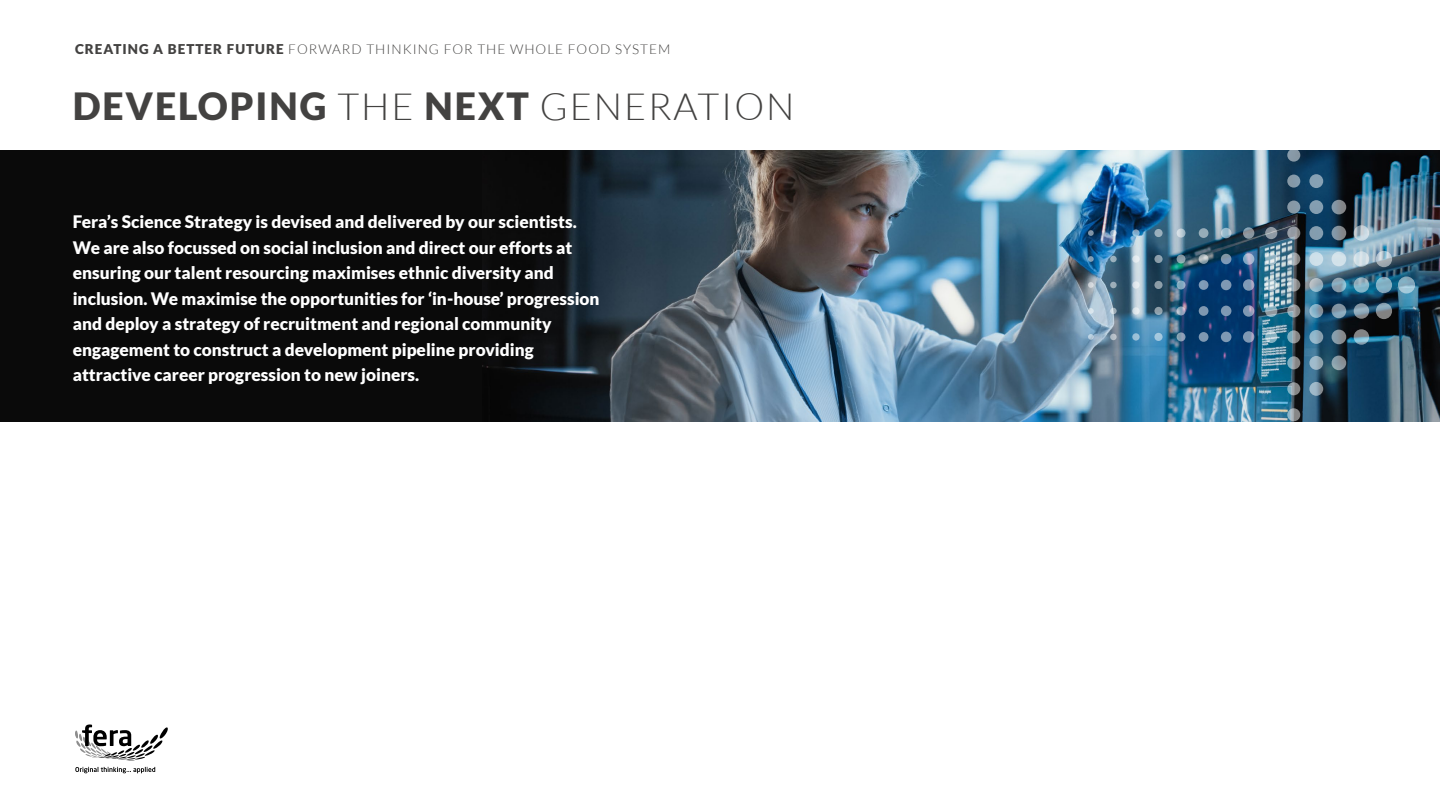
<style>
.page{position:relative;width:1440px;height:810px;background:#fff}
.page>*{position:absolute;margin:0;border:0;box-sizing:border-box;transform-origin:0 0}
.t1{font:900 37.5px "Lato";letter-spacing:.05em;color:#434241}
.t2{font:900 17.25px/25.5px "Lato";color:#fff}
.t3{font:300 13.5px "Lato";letter-spacing:.075em;color:#434241}
.s1{font-weight:900}
.s2{font-weight:300}
</style>
<div class="page">
<div style="left:0;top:150px;width:1440px;height:272px;background:#0a0a0a"></div>
<img style="left:486px;top:150px;width:954px;height:272px">
<svg style="left:1398px;top:276px;width:17px;height:18px"></svg>
<svg style="left:1376px;top:251px;width:16px;height:16px"></svg>
<svg style="left:1376px;top:277px;width:16px;height:16px"></svg>
<svg style="left:1376px;top:303px;width:16px;height:16px"></svg>
<svg style="left:1354px;top:225px;width:15px;height:16px"></svg>
<svg style="left:1354px;top:251px;width:15px;height:16px"></svg>
<svg style="left:1354px;top:277px;width:15px;height:16px"></svg>
<svg style="left:1354px;top:303px;width:15px;height:16px"></svg>
<svg style="left:1354px;top:329px;width:15px;height:16px"></svg>
<svg style="left:1332px;top:200px;width:14px;height:14px"></svg>
<svg style="left:1332px;top:226px;width:14px;height:14px"></svg>
<div style="left:1332px;top:252px;width:14px;height:14px;background:#d3e2ea;border-radius:50%"></div>
<svg style="left:1332px;top:278px;width:14px;height:14px"></svg>
<svg style="left:1332px;top:304px;width:14px;height:14px"></svg>
<svg style="left:1332px;top:330px;width:14px;height:14px"></svg>
<svg style="left:1332px;top:356px;width:14px;height:14px"></svg>
<div style="left:1309px;top:174px;width:14px;height:14px;background:#86a1b4;border-radius:50%"></div>
<div style="left:1309px;top:200px;width:14px;height:14px;background:#849eb1;border-radius:50%"></div>
<div style="left:1309px;top:226px;width:14px;height:14px;background:#849daf;border-radius:50%"></div>
<div style="left:1309px;top:252px;width:14px;height:14px;background:#cee0ea;border-radius:50%"></div>
<svg style="left:1309px;top:278px;width:14px;height:14px"></svg>
<svg style="left:1309px;top:304px;width:14px;height:14px"></svg>
<svg style="left:1309px;top:330px;width:14px;height:14px"></svg>
<svg style="left:1309px;top:356px;width:14px;height:14px"></svg>
<svg style="left:1309px;top:382px;width:14px;height:14px"></svg>
<svg style="left:1287px;top:149px;width:13px;height:13px"></svg>
<svg style="left:1287px;top:175px;width:13px;height:13px"></svg>
<svg style="left:1287px;top:201px;width:13px;height:13px"></svg>
<svg style="left:1287px;top:226px;width:13px;height:14px"></svg>
<svg style="left:1287px;top:252px;width:13px;height:14px"></svg>
<svg style="left:1287px;top:278px;width:13px;height:13px"></svg>
<svg style="left:1287px;top:304px;width:13px;height:13px"></svg>
<svg style="left:1287px;top:330px;width:13px;height:13px"></svg>
<svg style="left:1287px;top:356px;width:13px;height:13px"></svg>
<svg style="left:1287px;top:382px;width:13px;height:13px"></svg>
<svg style="left:1287px;top:408px;width:13px;height:13px"></svg>
<svg style="left:1265px;top:227px;width:12px;height:12px"></svg>
<svg style="left:1265px;top:253px;width:12px;height:12px"></svg>
<svg style="left:1265px;top:279px;width:12px;height:12px"></svg>
<svg style="left:1265px;top:305px;width:12px;height:12px"></svg>
<svg style="left:1265px;top:331px;width:12px;height:12px"></svg>
<svg style="left:1243px;top:227px;width:11px;height:12px"></svg>
<svg style="left:1243px;top:253px;width:11px;height:12px"></svg>
<svg style="left:1243px;top:279px;width:11px;height:12px"></svg>
<svg style="left:1243px;top:305px;width:11px;height:12px"></svg>
<svg style="left:1243px;top:331px;width:11px;height:12px"></svg>
<svg style="left:1221px;top:228px;width:10px;height:10px"></svg>
<svg style="left:1221px;top:254px;width:10px;height:10px"></svg>
<svg style="left:1221px;top:280px;width:10px;height:10px"></svg>
<div style="left:1221px;top:306px;width:10px;height:10px;background:#7f98b3;border-radius:50%"></div>
<div style="left:1221px;top:332px;width:10px;height:10px;background:#7f99b4;border-radius:50%"></div>
<div style="left:1199px;top:228px;width:9px;height:10px;background:#96acb8;border-radius:50%"></div>
<svg style="left:1199px;top:254px;width:9px;height:10px"></svg>
<svg style="left:1199px;top:280px;width:9px;height:10px"></svg>
<svg style="left:1199px;top:306px;width:9px;height:10px"></svg>
<svg style="left:1199px;top:332px;width:9px;height:10px"></svg>
<svg style="left:1177px;top:229px;width:9px;height:9px"></svg>
<svg style="left:1177px;top:255px;width:9px;height:9px"></svg>
<svg style="left:1177px;top:280px;width:9px;height:10px"></svg>
<svg style="left:1177px;top:306px;width:9px;height:9px"></svg>
<svg style="left:1177px;top:332px;width:9px;height:9px"></svg>
<svg style="left:1154px;top:229px;width:9px;height:8px"></svg>
<svg style="left:1154px;top:255px;width:9px;height:8px"></svg>
<svg style="left:1154px;top:281px;width:9px;height:8px"></svg>
<svg style="left:1154px;top:307px;width:9px;height:8px"></svg>
<svg style="left:1154px;top:333px;width:9px;height:8px"></svg>
<svg style="left:1132px;top:229px;width:8px;height:8px"></svg>
<svg style="left:1132px;top:255px;width:8px;height:8px"></svg>
<svg style="left:1132px;top:281px;width:8px;height:8px"></svg>
<svg style="left:1132px;top:307px;width:8px;height:8px"></svg>
<svg style="left:1132px;top:333px;width:8px;height:8px"></svg>
<svg style="left:1110px;top:230px;width:7px;height:6px"></svg>
<div style="left:1110px;top:256px;width:7px;height:6px;background:#9ab1bd;border-radius:50%"></div>
<div style="left:1110px;top:282px;width:7px;height:6px;background:#9daeb9;border-radius:50%"></div>
<svg style="left:1110px;top:308px;width:7px;height:6px"></svg>
<div style="left:1110px;top:334px;width:7px;height:6px;background:#b6bfc7;border-radius:50%"></div>
<svg style="left:1088px;top:230px;width:6px;height:6px"></svg>
<svg style="left:1088px;top:256px;width:6px;height:6px"></svg>
<svg style="left:1088px;top:282px;width:6px;height:6px"></svg>
<svg style="left:1088px;top:308px;width:6px;height:6px"></svg>
<svg style="left:1088px;top:334px;width:6px;height:6px"></svg>
<svg style="left:75px;top:724px;width:93px;height:37px"></svg>
<svg style="left:75px;top:767px;width:80px;height:6px"></svg>
<p class="t3" style="left:75px;top:42px;width:597px"><span class="s1">CREATING A BETTER FUTURE</span> FORWARD THINKING FOR THE WHOLE FOOD SYSTEM</p>
<h1 class="t1" style="left:73px;top:84px;width:723px">DEVELOPING <span class="s2">THE</span> NEXT <span class="s2">GENERATION</span></h1>
<p class="t2" style="left:73px;top:209px;width:528px">Fera’s Science Strategy is devised and delivered by our scientists.<br>We are also focussed on social inclusion and direct our efforts at ensuring our talent resourcing maximises ethnic diversity and inclusion. We maximise the opportunities for ‘in-house’ progression and deploy a strategy of recruitment and regional community engagement to construct a development pipeline providing attractive career progression to new joiners.</p>
</div>
